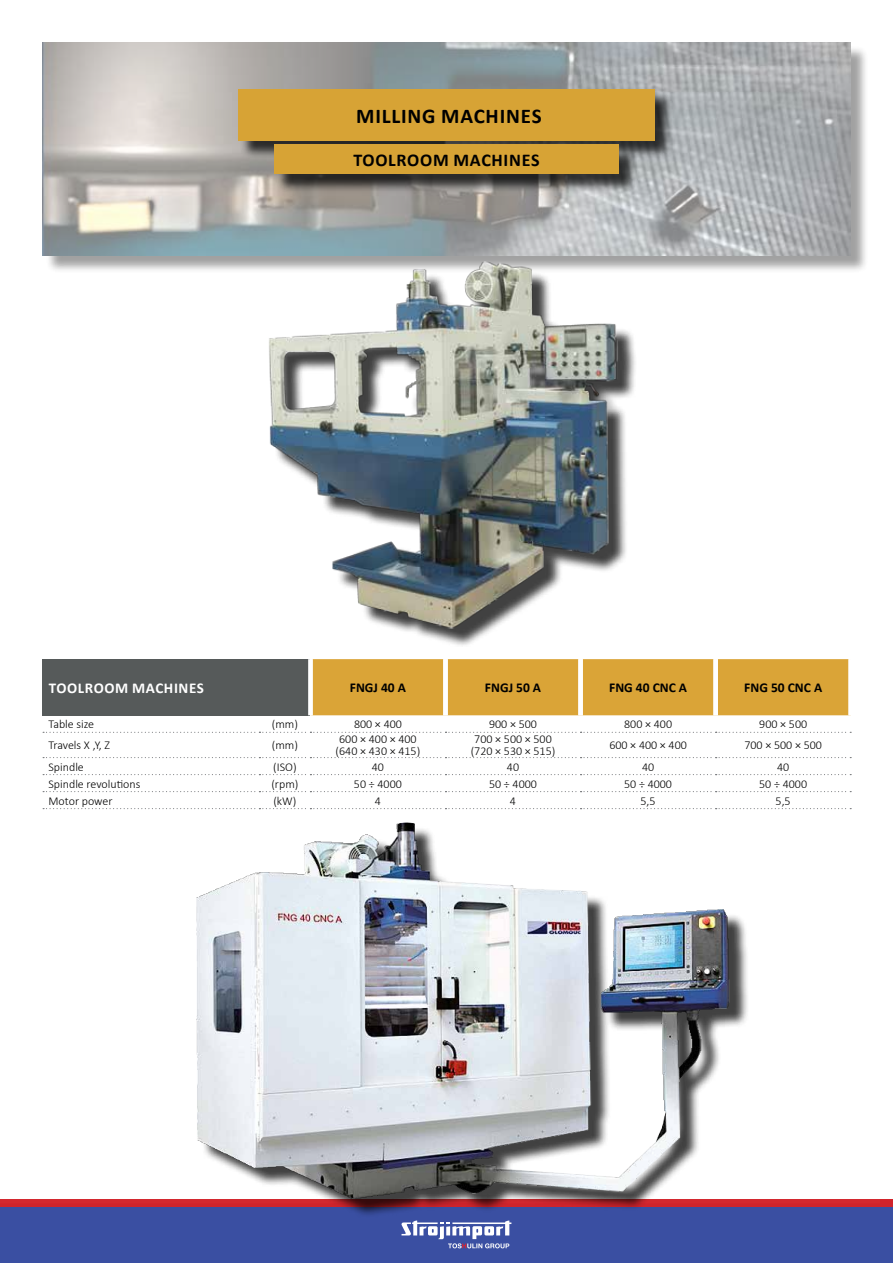
<style>
.page{position:relative;width:893px;height:1263px;background:#fff}
.page>*{position:absolute;margin:0;border:0;box-sizing:border-box;transform-origin:0 0}
.t1{font:700 21px "Calibri";letter-spacing:.04em;color:#000}
.t2{font:700 18px "Calibri";letter-spacing:.04em;color:#000}
.t3{font:700 15px "Calibri";letter-spacing:.04em;color:#fff}
.t4{font:700 13.5px "Calibri";color:#000}
.t5{font:300 12px/12px "Calibri";color:#000}
</style>
<div class="page">
<div style="left:45px;top:45px;width:824px;height:229px;background:#000;opacity:.75"></div>
<img style="left:43px;top:43px;width:807px;height:212px">
<div style="left:0;top:1206px;width:893px;height:57px;background:#3a4fa2"></div>
<svg style="left:401px;top:1238px;width:110px;height:10px"></svg>
<div style="left:0;top:1199px;width:893px;height:7px;background:#d2232a"></div>
<img style="left:165px;top:230px;width:530px;height:416px">
<img style="left:161px;top:792px;width:602px;height:446px">
<div style="left:313px;top:659px;width:535px;height:56px;background:#daa437"></div>
<div style="left:240px;top:92px;width:433px;height:67px;background:#000;opacity:.75"></div>
<div style="left:238px;top:89px;width:417px;height:51px;background:#d7a335"></div>
<div style="left:277px;top:147px;width:360px;height:46px;background:#000;opacity:.75"></div>
<div style="left:274px;top:145px;width:345px;height:29px;background:#d7a335"></div>
<div style="left:43px;top:659px;width:267px;height:56px;background:#565a5a"></div>
<div style="left:308px;top:659px;width:5px;height:56px;background:#fff"></div>
<div style="left:443px;top:659px;width:5px;height:56px;background:#fff"></div>
<div style="left:578px;top:659px;width:5px;height:56px;background:#fff"></div>
<div style="left:713px;top:659px;width:5px;height:56px;background:#fff"></div>
<svg style="left:43px;top:732px;width:808px;height:1px"></svg>
<svg style="left:43px;top:757px;width:808px;height:1px"></svg>
<svg style="left:43px;top:774px;width:808px;height:1px"></svg>
<svg style="left:43px;top:791px;width:808px;height:1px"></svg>
<svg style="left:43px;top:808px;width:808px;height:1px"></svg>
<h1 class="t1" style="left:356px;top:101px;width:187px">MILLING MACHINES</h1>
<h2 class="t2" style="left:353px;top:147px;width:188px">TOOLROOM MACHINES</h2>
<p class="t3" style="left:49px;top:677px;width:157px">TOOLROOM MACHINES</p>
<p class="t5" style="left:49px;top:718px;width:47px">Table size</p>
<p class="t5" style="left:272px;top:718px;width:28px">(mm)</p>
<p class="t5" style="left:49px;top:739px;width:63px">Travels X ,Y, Z</p>
<p class="t5" style="left:272px;top:739px;width:28px">(mm)</p>
<p class="t5" style="left:49px;top:760px;width:37px">Spindle</p>
<p class="t5" style="left:273px;top:760px;width:25px">(ISO)</p>
<p class="t5" style="left:49px;top:777px;width:93px">Spindle revolutions</p>
<p class="t5" style="left:271px;top:777px;width:29px">(rpm)</p>
<p class="t5" style="left:49px;top:794px;width:66px">Motor power</p>
<p class="t5" style="left:273px;top:794px;width:25px">(kW)</p>
<p class="t4" style="left:350px;top:678px;width:58px">FNGJ 40 A</p>
<p class="t4" style="left:485px;top:678px;width:58px">FNGJ 50 A</p>
<p class="t4" style="left:609px;top:678px;width:79px">FNG 40 CNC A</p>
<p class="t4" style="left:744px;top:678px;width:79px">FNG 50 CNC A</p>
<p class="t5" style="left:354px;top:718px;width:49px">800 × 400</p>
<p class="t5" style="left:489px;top:718px;width:49px">900 × 500</p>
<p class="t5" style="left:624px;top:718px;width:49px">800 × 400</p>
<p class="t5" style="left:759px;top:718px;width:49px">900 × 500</p>
<p class="t5" style="left:336px;top:733px;width:86px">600 × 400 × 400 (640 × 430 × 415)</p>
<p class="t5" style="left:471px;top:733px;width:86px">700 × 500 × 500 (720 × 530 × 515)</p>
<p class="t5" style="left:609px;top:739px;width:79px">600 × 400 × 400</p>
<p class="t5" style="left:744px;top:739px;width:79px">700 × 500 × 500</p>
<p class="t5" style="left:372px;top:760px;width:14px">40</p>
<p class="t5" style="left:507px;top:760px;width:14px">40</p>
<p class="t5" style="left:642px;top:760px;width:14px">40</p>
<p class="t5" style="left:777px;top:760px;width:14px">40</p>
<p class="t5" style="left:354px;top:777px;width:49px">50 ÷ 4000</p>
<p class="t5" style="left:489px;top:777px;width:49px">50 ÷ 4000</p>
<p class="t5" style="left:624px;top:777px;width:49px">50 ÷ 4000</p>
<p class="t5" style="left:759px;top:777px;width:49px">50 ÷ 4000</p>
<p class="t5" style="left:375px;top:794px;width:8px">4</p>
<p class="t5" style="left:510px;top:794px;width:8px">4</p>
<p class="t5" style="left:640px;top:794px;width:17px">5,5</p>
<p class="t5" style="left:776px;top:794px;width:17px">5,5</p>
</div>
